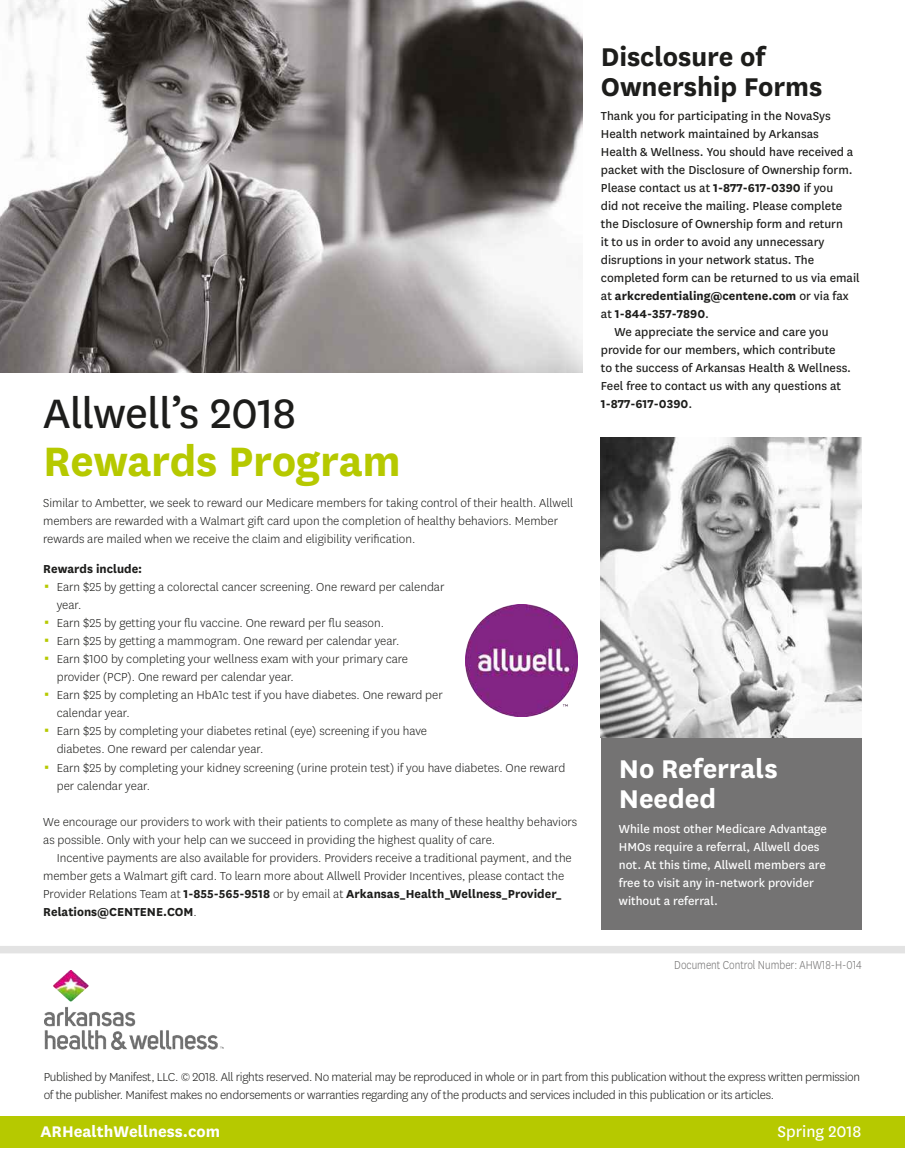
<style>
.page{position:relative;width:905px;height:1175px;background:#fff}
.page>*{position:absolute;margin:0;border:0;box-sizing:border-box;transform-origin:0 0}
.t1{font:700 48px/48px "Centene Sans";letter-spacing:-.01em;color:#b6c900}
.t2{font:700 30px/30px "Centene Sans";letter-spacing:-.005em;color:#1d1d1b}
.t3{font:700 30px/30px "Centene Sans";letter-spacing:-.005em;color:#fff}
.t4{font:700 18px "Centene Sans";color:#fff}
.t5{font:18px "Centene Sans";color:#fff}
.t6{font:300 13.5px/18px "Centene Sans";color:#1d1d1b}
.t7{font:13.5px/18px "Centene Sans";color:#1d1d1b}
.t8{font:300 13.5px/18px "Centene Sans";letter-spacing:-.02em;color:#1d1d1b}
.t9{font:13.5px/18px "Centene Sans";color:#fff}
.t10{font:300 13.5px "Centene Sans";color:#706f6f;scale:.85 1}
.t11{font:700 13.5px "Centene Sans";color:#1d1d1b}
.s1{font-weight:400;color:#1d1d1b}
.s2{font-weight:700}
</style>
<div class="page">
<div style="left:0;top:946px;width:905px;height:7px;background:#e3e3e3"></div>
<img style="left:44px;top:970px;width:179px;height:79px">
<div style="left:601px;top:737px;width:260px;height:192px;background:#747373"></div>
<img style="left:465px;top:604px;width:112px;height:112px">
<img style="left:601px;top:437px;width:260px;height:300px">
<img style="left:0;top:0;width:583px;height:372px">
<div style="left:0;top:1116px;width:905px;height:31px;background:#b6c900"></div>
<h2 class="t1" style="left:43px;top:386px;width:359px"><span class="s1">Allwell’s 2018<br></span>Rewards Program</h2>
<p class="t6" style="left:43px;top:494px;width:531px">Similar to Ambetter, we seek to reward our Medicare members for taking control of their health. Allwell members are rewarded with a Walmart gift card upon the completion of healthy behaviors. Member rewards are mailed when we receive the claim and eligibility verification.</p>
<h3 class="t11" style="left:43px;top:559px;width:100px">Rewards include:</h3>
<p class="t6" style="left:57px;top:578px;width:389px">Earn $25 by getting a colorectal cancer screening. One reward per calendar year.</p>
<p class="t6" style="left:57px;top:614px;width:329px">Earn $25 by getting your flu vaccine. One reward per flu season.</p>
<p class="t6" style="left:57px;top:632px;width:344px">Earn $25 by getting a mammogram. One reward per calendar year.</p>
<p class="t6" style="left:57px;top:650px;width:353px">Earn $100 by completing your wellness exam with your primary care provider (PCP). One reward per calendar year.</p>
<p class="t6" style="left:57px;top:686px;width:387px">Earn $25 by completing an HbA1c test if you have diabetes. One reward per calendar year.</p>
<p class="t6" style="left:57px;top:722px;width:372px">Earn $25 by completing your diabetes retinal (eye) screening if you have diabetes. One reward per calendar year.</p>
<p class="t6" style="left:57px;top:758px;width:510px">Earn $25 by completing your kidney screening (urine protein test) if you have diabetes. One reward per calendar year.</p>
<p class="t6" style="left:43px;top:812px;width:535px">We encourage our providers to work with their patients to complete as many of these healthy behaviors as possible. Only with your help can we succeed in providing the highest quality of care.</p>
<p class="t6" style="left:43px;top:848px;width:530px;text-indent:14px">Incentive payments are also available for providers. Providers receive a traditional payment, and the member gets a Walmart gift card. To learn more about Allwell Provider Incentives, please contact the Provider Relations Team at <span class="s2">1-855-565-9518</span> or by email at <span class="s2">Arkansas_Health_Wellness_Provider_ Relations@CENTENE.COM</span>.</p>
<h2 class="t2" style="left:601px;top:39px;width:223px">Disclosure of<br>Ownership Forms</h2>
<p class="t7" style="left:601px;top:107px;width:260px">Thank you for participating in the NovaSys Health network maintained by Arkansas<br>Health &amp; Wellness. You should have received a packet with the Disclosure of Ownership form.<br>Please contact us at <span class="s2">1-877-617-0390</span> if you<br>did not receive the mailing. Please complete the Disclosure of Ownership form and return<br>it to us in order to avoid any unnecessary disruptions in your network status. The completed form can be returned to us via email at <span class="s2">arkcredentialing@centene.com</span> or via fax at <span class="s2">1-844-357-7890</span>.</p>
<p class="t7" style="left:601px;top:323px;width:252px;text-indent:14px">We appreciate the service and care you provide for our members, which contribute<br>to the success of Arkansas Health &amp; Wellness.<br>Feel free to contact us with any questions at <span class="s2">1-877-617-0390</span>.</p>
<h2 class="t3" style="left:619px;top:751px;width:160px">No Referrals<br>Needed</h2>
<p class="t9" style="left:619px;top:819px;width:209px">While most other Medicare Advantage HMOs require a referral, Allwell does not. At this time, Allwell members are free to visit any in-network provider without a referral.</p>
<p class="t10" style="left:674px;top:957px;width:222px">Document Control Number: AHW18-H-014</p>
<p class="t8" style="left:44px;top:1067px;width:818px">Published by Manifest, LLC. © 2018. All rights reserved. No material may be reproduced in whole or in part from this publication without the express written permission of the publisher. Manifest makes no endorsements or warranties regarding any of the products and services included in this publication or its articles.</p>
<p class="t4" style="left:41px;top:1118px;width:181px">ARHealthWellness.com</p>
<p class="t5" style="left:777px;top:1119px;width:85px">Spring 2018</p>
</div>
